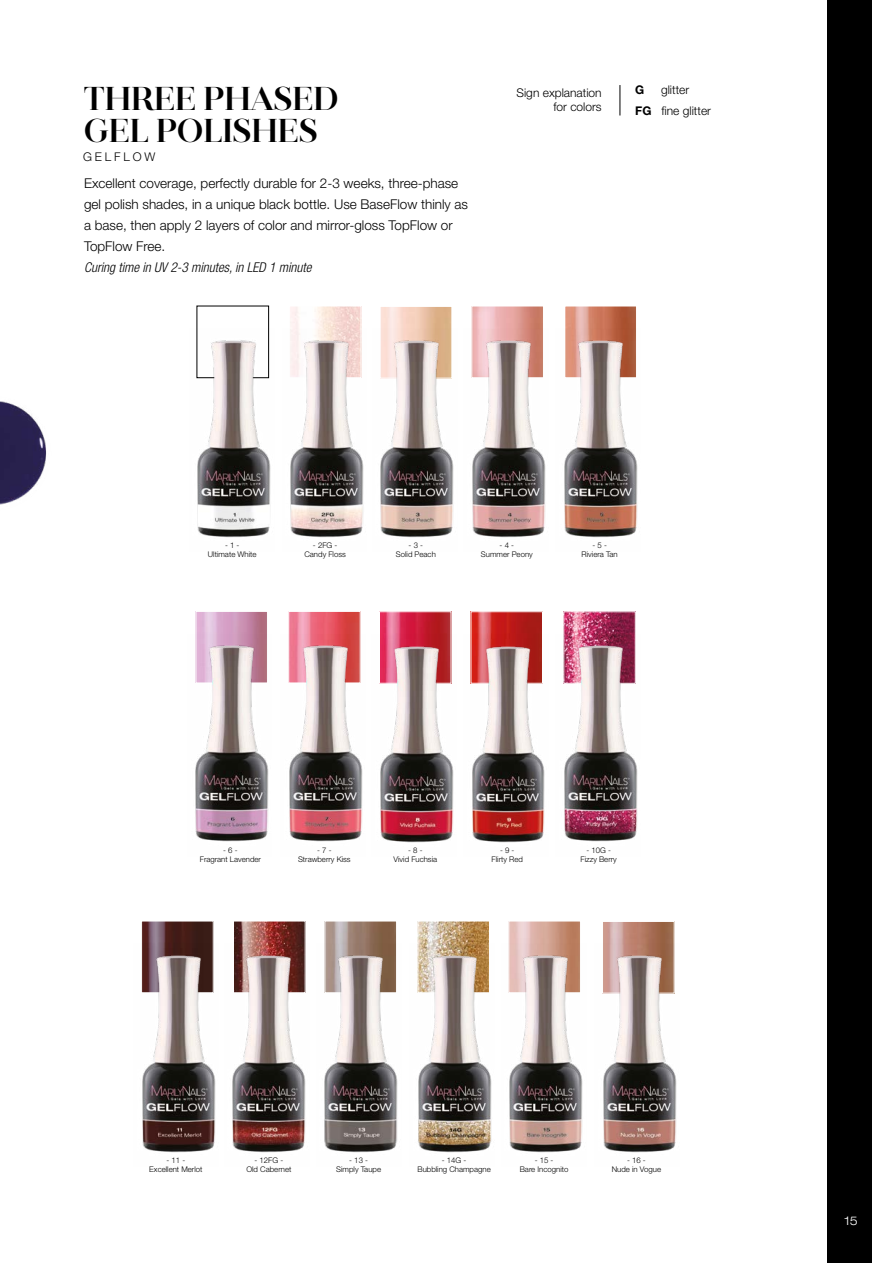
<style>
.page{position:relative;width:893px;height:1263px;background:#fff}
.page>*{position:absolute;margin:0;border:0;box-sizing:border-box;transform-origin:0 0}
.t1{font:700 33px/31.5px "Jules Big";letter-spacing:-.03em;color:#000}
.t2{font:300 13.5px/21px "Helvetica Neue LT Pro";color:#000}
.t3{font:italic 300 condensed 13.5px "Helvetica Neue LT Pro";color:#000}
.t4{font:300 12px/21px "Helvetica Neue LT Pro";color:#000;text-align:center}
.t5{font:300 12px "Helvetica Neue LT Pro";letter-spacing:.24em;color:#000}
.t6{font:300 expanded 12px "Helvetica Neue LT Pro";color:#fff}
.t7{font:700 12px "Helvetica Neue LT Pro";color:#000}
.t8{font:300 7.8px/9.1px "Helvetica Neue LT Pro";color:#000;text-align:center}
.s1{font-weight:700}
</style>
<div class="page">
<hr style="left:620px;top:85px;width:1px;height:31px;background:#000">
<img style="left:196px;top:329px;width:75px;height:209px">
<img style="left:381px;top:613px;width:68px;height:21px">
<div style="left:379px;top:611px;width:72px;height:72px;border:1px solid #fff"></div>
<img style="left:379px;top:634px;width:75px;height:209px">
<img style="left:291px;top:308px;width:68px;height:21px">
<div style="left:289px;top:306px;width:72px;height:72px;border:1px solid #fff"></div>
<img style="left:289px;top:329px;width:75px;height:209px">
<img style="left:473px;top:613px;width:68px;height:21px">
<div style="left:471px;top:611px;width:72px;height:72px;border:1px solid #fff"></div>
<img style="left:470px;top:634px;width:75px;height:209px">
<img style="left:510px;top:923px;width:69px;height:21px">
<div style="left:508px;top:921px;width:73px;height:72px;border:1px solid #fff"></div>
<img style="left:508px;top:944px;width:75px;height:209px">
<div style="left:380px;top:306px;width:72px;height:72px;border:1px solid #fff"></div>
<img style="left:380px;top:329px;width:74px;height:209px">
<img style="left:565px;top:613px;width:69px;height:21px">
<div style="left:563px;top:611px;width:73px;height:73px;border:1px solid #fff"></div>
<img style="left:563px;top:634px;width:75px;height:208px">
<img style="left:604px;top:923px;width:68px;height:21px">
<div style="left:602px;top:921px;width:72px;height:72px;border:1px solid #fff"></div>
<img style="left:602px;top:944px;width:75px;height:209px">
<img style="left:473px;top:308px;width:69px;height:21px">
<div style="left:471px;top:306px;width:73px;height:72px;border:1px solid #fff"></div>
<img style="left:471px;top:329px;width:75px;height:209px">
<img style="left:143px;top:923px;width:69px;height:21px">
<div style="left:141px;top:921px;width:73px;height:72px;border:1px solid #fff"></div>
<img style="left:141px;top:944px;width:75px;height:209px">
<img style="left:566px;top:308px;width:69px;height:21px">
<div style="left:564px;top:306px;width:73px;height:72px;border:1px solid #fff"></div>
<img style="left:564px;top:329px;width:74px;height:209px">
<img style="left:235px;top:923px;width:68px;height:21px">
<img style="left:232px;top:944px;width:74px;height:209px">
<img style="left:198px;top:613px;width:68px;height:21px">
<div style="left:196px;top:611px;width:72px;height:72px;border:1px solid #fff"></div>
<img style="left:195px;top:634px;width:74px;height:208px">
<img style="left:327px;top:923px;width:68px;height:21px">
<div style="left:325px;top:921px;width:72px;height:72px;border:1px solid #fff"></div>
<img style="left:324px;top:944px;width:74px;height:209px">
<img style="left:290px;top:613px;width:69px;height:21px">
<div style="left:288px;top:611px;width:73px;height:72px;border:1px solid #fff"></div>
<img style="left:288px;top:634px;width:75px;height:208px">
<img style="left:419px;top:923px;width:69px;height:21px">
<div style="left:417px;top:921px;width:73px;height:72px;border:1px solid #fff"></div>
<img style="left:417px;top:944px;width:75px;height:209px">
<div style="left:827px;top:0;width:45px;height:1263px;background:#000"></div>
<img style="left:0;top:401px;width:47px;height:104px">
<h1 class="t1" style="left:83px;top:82px;width:258px">THREE PHASED<br>GEL POLISHES</h1>
<h3 class="t5" style="left:83px;top:149px;width:74px">GELFLOW</h3>
<h2 class="t2" style="left:84px;top:173px;width:386px">Excellent coverage, perfectly durable for 2-3 weeks, three-phase gel polish shades, in a unique black bottle. Use BaseFlow thinly as a base, then apply 2 layers of color and mirror-gloss TopFlow or TopFlow Free.</h2>
<h2 class="t3" style="left:84px;top:260px;width:229px">Curing time in UV 2-3 minutes, in LED 1 minute</h2>
<h3 class="t4" style="left:516px;top:86px;width:87px;line-height:13.5px;text-align:right">Sign explanation for colors</h3>
<h3 class="t7" style="left:635px;top:82px;width:11px">G</h3>
<h3 class="t4" style="left:635px;top:79px;width:77px">glitter<br><span class="s1">FG</span> fine glitter</h3>
<p class="t8" style="left:208px;top:541px;width:50px">- 1 -<br>Ultimate White</p>
<p class="t8" style="left:304px;top:541px;width:43px">- 2FG -<br>Candy Floss</p>
<p class="t8" style="left:396px;top:541px;width:42px">- 3 -<br>Solid Peach</p>
<p class="t8" style="left:481px;top:541px;width:53px">- 4 -<br>Summer Peony</p>
<p class="t8" style="left:582px;top:541px;width:38px">- 5 -<br>Riviera Tan</p>
<p class="t8" style="left:200px;top:846px;width:63px">- 6 -<br>Fragrant Lavender</p>
<p class="t8" style="left:298px;top:846px;width:54px">- 7 -<br>Strawberry Kiss</p>
<p class="t8" style="left:394px;top:846px;width:45px">- 8 -<br>Vivid Fuchsia</p>
<p class="t8" style="left:492px;top:846px;width:33px">- 9 -<br>Flirty Red</p>
<p class="t8" style="left:580px;top:845px;width:38px">- 10G -<br>Fizzy Berry</p>
<p class="t8" style="left:149px;top:1155px;width:55px">- 11 -<br>Excellent Merlot</p>
<p class="t8" style="left:246px;top:1155px;width:47px">- 12FG -<br>Old Cabernet</p>
<p class="t8" style="left:336px;top:1155px;width:46px">- 13 -<br>Simply Taupe</p>
<p class="t8" style="left:417px;top:1155px;width:75px">- 14G -<br>Bubbling Champagne</p>
<p class="t8" style="left:520px;top:1155px;width:50px">- 15 -<br>Bare Incognito</p>
<p class="t8" style="left:612px;top:1155px;width:51px">- 16 -<br>Nude in Vogue</p>
<h3 class="t6" style="left:844px;top:1214px;width:15px">15</h3>
</div>
